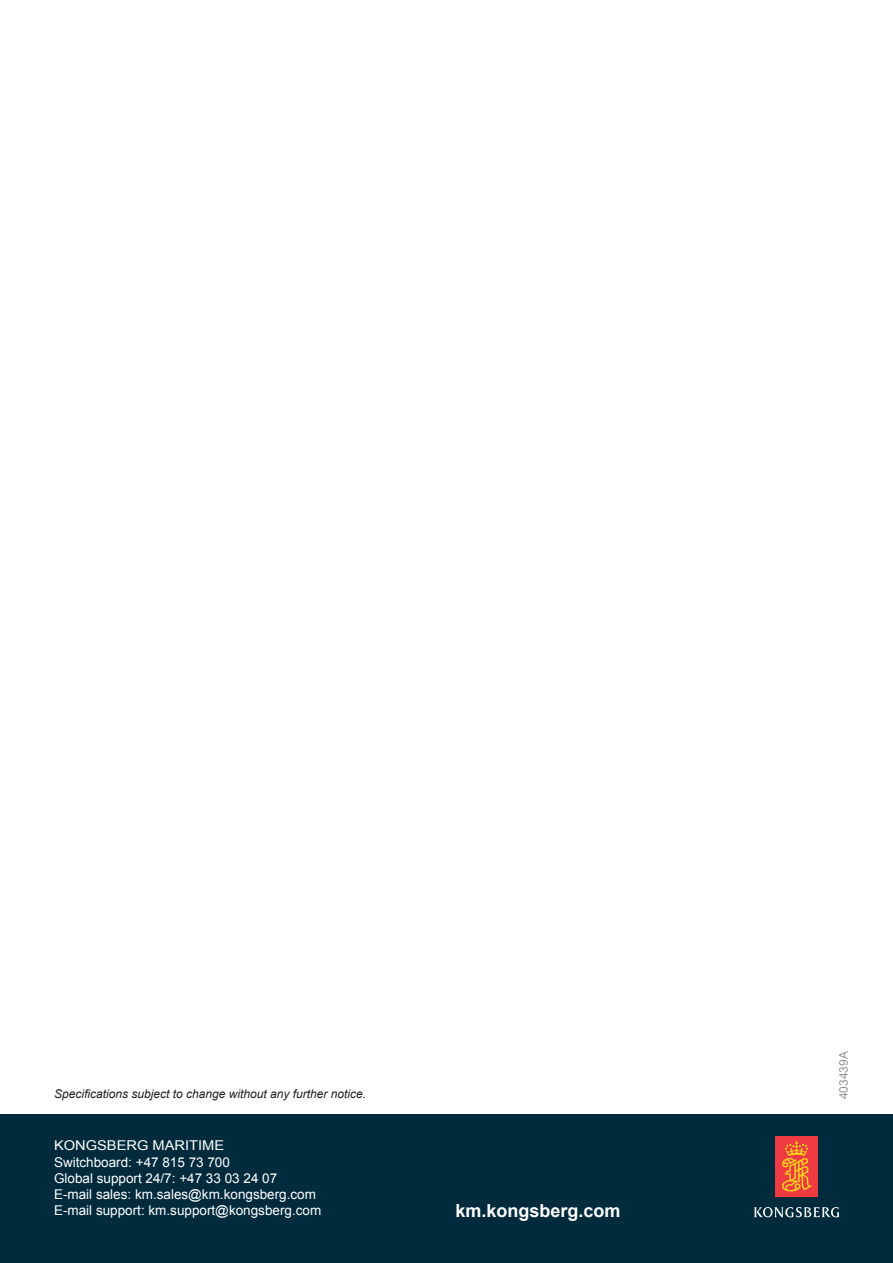
<style>
.page{position:relative;width:893px;height:1263px;background:#fff}
.page>*{position:absolute;margin:0;border:0;box-sizing:border-box;transform-origin:0 0}
.Brødtekst{font:700 18px "Arial";color:#fff}
.Body_text{font:13.5px "Arial";color:#fff}
.Brødtekst-2{font:13.5px "Arial";color:#fff;scale:1.09 1}
.Body_text-2{font:italic 12px "Arial";color:#231f20}
.Reg_numbre{font:12px "Arial";color:#939598}
</style>
<div class="page">
<div style="left:0;top:1114px;width:893px;height:149px;background:#002b3d"></div>
<div style="left:775px;top:1136px;width:43px;height:61px;background:#ee3a41"></div>
<svg style="left:782px;top:1141px;width:30px;height:51px"></svg>
<svg style="left:754px;top:1207px;width:85px;height:10px"></svg>
<p class="Body_text-2" style="left:54px;top:1086px;width:314px">Specifications subject to change without any further notice.</p>
<p class="Brødtekst-2" style="left:54px;top:1137px;width:158px">KONGSBERG MARITIME</p>
<p class="Body_text" style="left:54px;top:1153px;width:177px">Switchboard: +47 815 73 700</p>
<p class="Body_text" style="left:54px;top:1169px;width:225px">Global support 24/7: +47 33 03 24 07</p>
<p class="Body_text" style="left:54px;top:1185px;width:264px">E-mail sales: km.sales@km.kongsberg.com</p>
<p class="Body_text" style="left:54px;top:1201px;width:269px">E-mail support: km.support@kongsberg.com</p>
<p class="Brødtekst" style="left:455px;top:1198px;width:167px">km.kongsberg.com</p>
<p class="Reg_numbre" style="left:836px;top:1099px;width:50px;rotate:-90deg">403439A</p>
</div>
